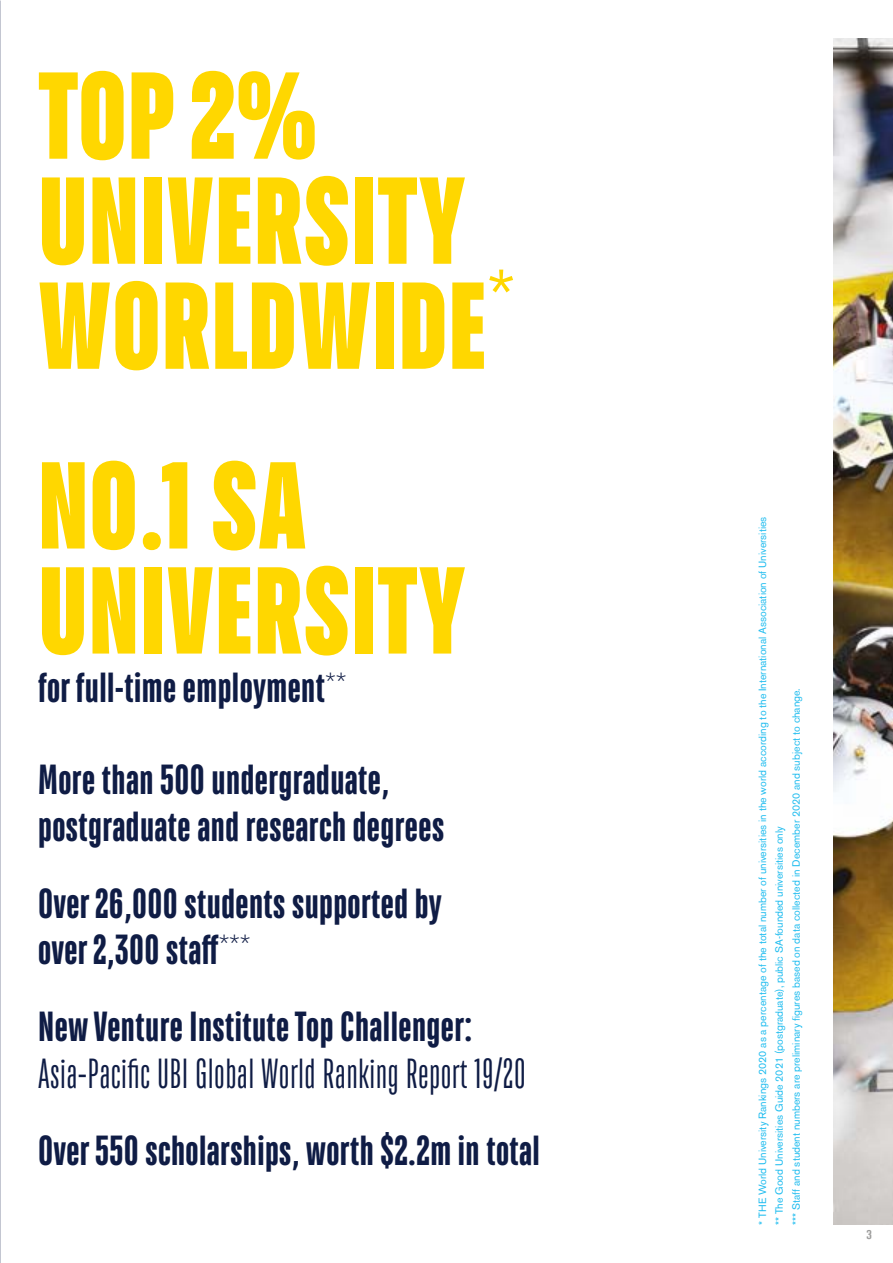
<style>
.page{position:relative;width:893px;height:1263px;background:#fff}
.page>*{position:absolute;margin:0;border:0;box-sizing:border-box;transform-origin:0 0}
.t1{font:900 123.3px/105px "TT Bluescreens";letter-spacing:.01em;color:#ffd700}
.t2{font:700 42px/46.5px "TT Bluescreens";letter-spacing:.01em;color:#0f1c45}
.t3{font:42px "TT Bluescreens";letter-spacing:.01em;color:#0f1c45}
.t4{font:700 condensed 13.5px "Akzidenz Grotesk BE";color:#9d9d9c}
.t5{font:10.5px/16.8px "Akzidenz Grotesk BE";color:#1ebcef}
.s1{font-weight:100}
</style>
<div class="page">
<img style="left:834px;top:38px;width:59px;height:1187px">
<h1 class="t1" style="left:38px;top:62px;width:478px">TOP 2%<br>UNIVERSITY<br>WORLDWIDE<sup>*</sup></h1>
<h1 class="t1" style="left:38px;top:451px;width:429px">NO.1 SA<br>UNIVERSITY</h1>
<h2 class="t2" style="left:38px;top:664px;width:309px">for full-time employment<span class="s1">**</span></h2>
<h2 class="t2" style="left:38px;top:756px;width:407px">More than 500 undergraduate, postgraduate and research degrees</h2>
<h2 class="t2" style="left:38px;top:879px;width:405px">Over 26,000 students supported by over 2,300 staff<span class="s1">***</span></h2>
<h2 class="t2" style="left:38px;top:1003px;width:435px">New Venture Institute Top Challenger:</h2>
<h2 class="t3" style="left:38px;top:1050px;width:489px">Asia-Pacific UBI Global World Ranking Report 19/20</h2>
<h2 class="t2" style="left:38px;top:1127px;width:503px">Over 550 scholarships, worth $2.2m in total</h2>
<p class="t5" style="left:754px;top:1225px;width:709px;rotate:-90deg">* THE World University Rankings 2020 as a percentage of the total number of universities in the world according to the International Association of Universities ** The Good Universities Guide 2021 (postgraduate), public SA-founded universities only<br>*** Staff and student numbers are preliminary figures based on data collected in December 2020 and subject to change.</p>
<p class="t4" style="left:866px;top:1227px;width:7px">3</p>
</div>
